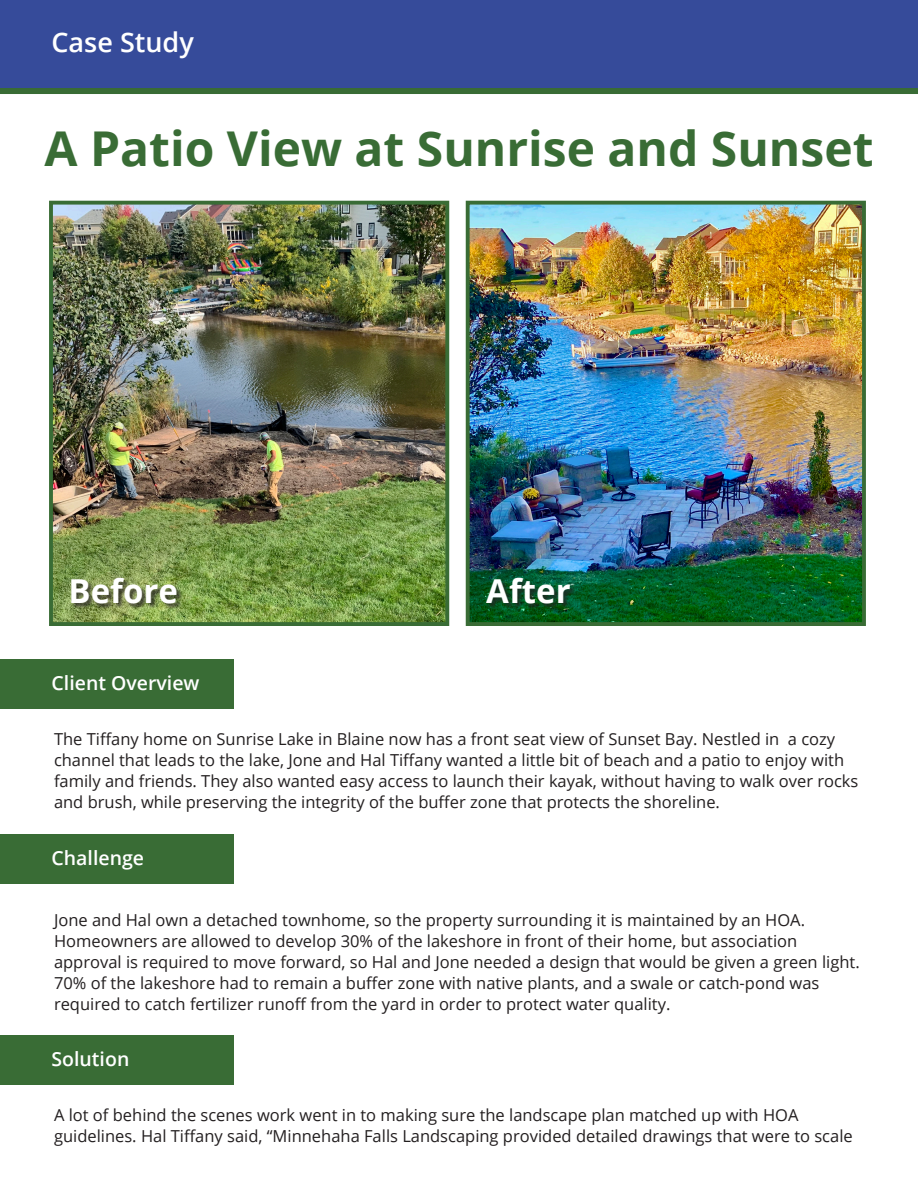
<style>
.page{position:relative;width:918px;height:1188px;background:#fff}
.page>*{position:absolute;margin:0;border:0;box-sizing:border-box;transform-origin:0 0}
.t1{font:700 48px "Open Sans";color:#396c35}
.t2{font:700 33px "Open Sans";color:#fff}
.t3{font:600 27px "Open Sans";color:#fff}
.t4{font:600 19.5px "Open Sans";color:#fff}
.t5{font:16.5px/21px "Open Sans";color:#231f20}
</style>
<div class="page">
<img style="left:54px;top:206px;width:390px;height:415px">
<div style="left:49px;top:201px;width:400px;height:425px;border:4px solid #396c35"></div>
<div style="left:71px;top:578px;width:113px;height:32px;background:#231f20;opacity:.75"></div>
<div style="left:0;top:0;width:918px;height:94px;background:#364b9a"></div>
<div style="left:0;top:660px;width:233px;height:49px;background:#396c35"></div>
<img style="left:471px;top:206px;width:390px;height:415px">
<div style="left:466px;top:201px;width:400px;height:425px;border:4px solid #396c35"></div>
<div style="left:486px;top:578px;width:91px;height:32px;background:#231f20;opacity:.75"></div>
<div style="left:0;top:834px;width:233px;height:50px;background:#396c35"></div>
<div style="left:0;top:1035px;width:233px;height:50px;background:#396c35"></div>
<p class="t3" style="left:52px;top:24px;width:144px">Case Study</p>
<p class="t1" style="left:44px;top:115px;width:831px">A Patio View at Sunrise and Sunset</p>
<p class="t2" style="left:69px;top:568px;width:111px">Before</p>
<p class="t4" style="left:52px;top:670px;width:150px">Client Overview</p>
<p class="t2" style="left:486px;top:568px;width:86px">After</p>
<p class="t5" style="left:54px;top:728px;width:806px">The Tiffany home on Sunrise Lake in Blaine now has a front seat view of Sunset Bay. Nestled in a cozy channel that leads to the lake, Jone and Hal Tiffany wanted a little bit of beach and a patio to enjoy with family and friends. They also wanted easy access to launch their kayak, without having to walk over rocks and brush, while preserving the integrity of the buffer zone that protects the shoreline.</p>
<p class="t4" style="left:52px;top:844px;width:94px">Challenge</p>
<p class="t5" style="left:54px;top:909px;width:807px">Jone and Hal own a detached townhome, so the property surrounding it is maintained by an HOA.<br>Homeowners are allowed to develop 30% of the lakeshore in front of their home, but association approval is required to move forward, so Hal and Jone needed a design that would be given a green light.<br>70% of the lakeshore had to remain a buffer zone with native plants, and a swale or catch-pond was required to catch fertilizer runoff from the yard in order to protect water quality.</p>
<p class="t4" style="left:52px;top:1045px;width:79px">Solution</p>
<p class="t5" style="left:54px;top:1104px;width:800px">A lot of behind the scenes work went in to making sure the landscape plan matched up with HOA guidelines. Hal Tiffany said, “Minnehaha Falls Landscaping provided detailed drawings that were to scale</p>
</div>
